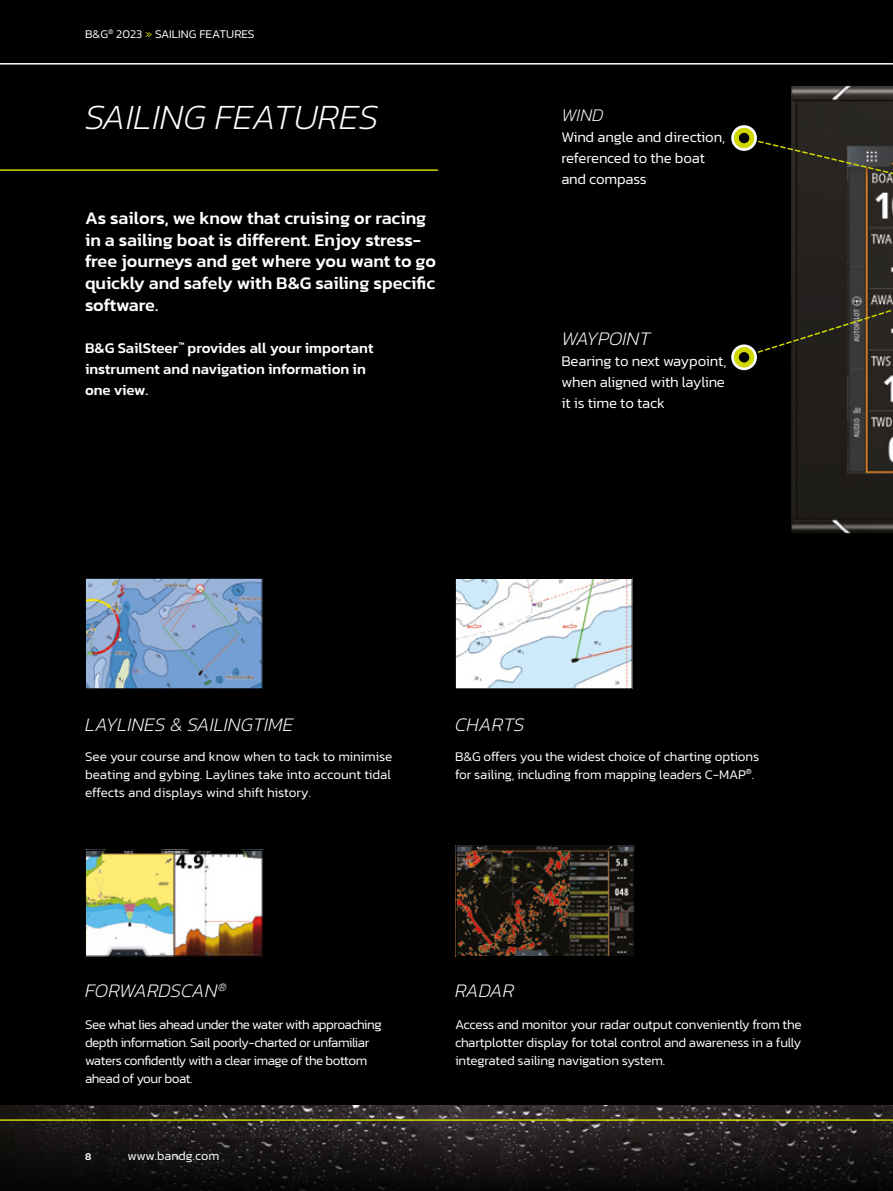
<style>
.page{position:relative;width:893px;height:1191px;background:#000}
.page>*{position:absolute;margin:0;border:0;box-sizing:border-box;transform-origin:0 0}
.t1{font:italic 200 36px "Kanit";color:#fff}
.t2{font:italic 200 19.5px "Kanit";color:#fff}
.t3{font:500 18px/21.6px "Kanit";color:#fff}
.t4{font:italic 200 18px "Kanit";color:#fff}
.t5{font:300 15px/21px "Kanit";letter-spacing:-.01em;color:#fff}
.t6{font:500 15px/21px "Kanit";color:#fff}
.t7{font:300 13.5px/18px "Kanit";letter-spacing:-.035em;color:#fff;text-align:justify}
.t8{font:300 13.5px/18px "Kanit";letter-spacing:-.01em;color:#fff}
.t9{font:300 12.75px "Kanit";color:#fff}
.t10{font:300 12px "Kanit";color:#fff}
.t11{font:500 10.5px "Kanit";color:#fff}
.s1{color:#d1d700}
</style>
<div class="page">
<hr style="left:0;top:169px;width:438px;height:2px;background:#d1d700">
<img style="left:791px;top:86px;width:102px;height:447px">
<svg style="left:748px;top:136px;width:145px;height:73px"></svg>
<svg style="left:751px;top:264px;width:142px;height:94px"></svg>
<svg style="left:732px;top:126px;width:24px;height:24px"></svg>
<div style="left:731px;top:125px;width:26px;height:26px;border:3px solid #fff;border-radius:50%"></div>
<div style="left:738px;top:132px;width:12px;height:12px;background:#000;border-radius:50%"></div>
<div style="left:737px;top:131px;width:14px;height:14px;border:2px solid #d1d700;border-radius:50%"></div>
<svg style="left:732px;top:346px;width:24px;height:23px"></svg>
<div style="left:731px;top:344px;width:26px;height:26px;border:3px solid #fff;border-radius:50%"></div>
<div style="left:738px;top:351px;width:12px;height:12px;background:#000;border-radius:50%"></div>
<div style="left:737px;top:350px;width:14px;height:14px;border:2px solid #d1d700;border-radius:50%"></div>
<img style="left:457px;top:580px;width:173px;height:107px">
<div style="left:455px;top:578px;width:177px;height:111px;border:1px solid #000"></div>
<img style="left:87px;top:852px;width:174px;height:102px">
<div style="left:85px;top:850px;width:178px;height:106px;border:1px solid #000"></div>
<img style="left:87px;top:580px;width:174px;height:107px">
<div style="left:85px;top:578px;width:178px;height:111px;border:1px solid #000"></div>
<img style="left:458px;top:847px;width:175px;height:107px">
<div style="left:456px;top:845px;width:179px;height:111px;border:1px solid #000"></div>
<img style="left:0;top:1106px;width:893px;height:85px">
<hr style="left:0;top:1119px;width:893px;height:1px;background:#d1d700">
<hr style="left:0;top:63px;width:893px;height:2px;background:#fff">
<p class="t10" style="left:85px;top:25px;width:171px">B&amp;G<sup>®</sup> 2023 <span class="s1">»</span> SAILING FEATURES</p>
<h1 class="t1" style="left:85px;top:93px;width:295px">SAILING FEATURES</h1>
<h3 class="t3" style="left:85px;top:207px;width:353px">As sailors, we know that cruising or racing in a sailing boat is different. Enjoy stress&shy;free journeys and get where you want to go quickly and safely with B&amp;G sailing specific software.</h3>
<p class="t6" style="left:85px;top:337px;width:290px">B&amp;G SailSteer<sup>™</sup> provides all your important instrument and navigation information in one view.</p>
<h3 class="t4" style="left:561px;top:103px;width:44px">WIND</h3>
<p class="t5" style="left:561px;top:126px;width:165px">Wind angle and direction, referenced to the boat and compass</p>
<h2 class="t2" style="left:561px;top:325px;width:91px">WAYPOINT</h2>
<p class="t5" style="left:561px;top:350px;width:167px;text-align:justify">Bearing to next waypoint, when aligned with layline it is time to tack</p>
<h2 class="t2" style="left:85px;top:711px;width:210px">LAYLINES &amp; SAILINGTIME</h2>
<p class="t7" style="left:85px;top:747px;width:309px">See your course and know when to tack to minimise beating and gybing. Laylines take into account tidal effects and displays wind shift history.</p>
<h2 class="t2" style="left:455px;top:711px;width:71px">CHARTS</h2>
<p class="t8" style="left:455px;top:747px;width:306px">B&amp;G offers you the widest choice of charting options for sailing, including from mapping leaders C-MAP<sup>®</sup>.</p>
<h2 class="t2" style="left:85px;top:977px;width:143px">FORWARDSCAN<sup>®</sup></h2>
<p class="t7" style="left:85px;top:1015px;width:298px;text-align:left">See what lies ahead under the water with approaching depth information. Sail poorly-charted or unfamiliar waters confidently with a clear image of the bottom ahead of your boat.</p>
<p class="t11" style="left:85px;top:1148px;width:8px">8</p>
<p class="t9" style="left:128px;top:1146px;width:93px">www.bandg.com</p>
<h2 class="t2" style="left:455px;top:977px;width:61px">RADAR</h2>
<p class="t7" style="left:455px;top:1015px;width:348px">Access and monitor your radar output conveniently from the chartplotter display for total control and awareness in a fully integrated sailing navigation system.</p>
</div>
